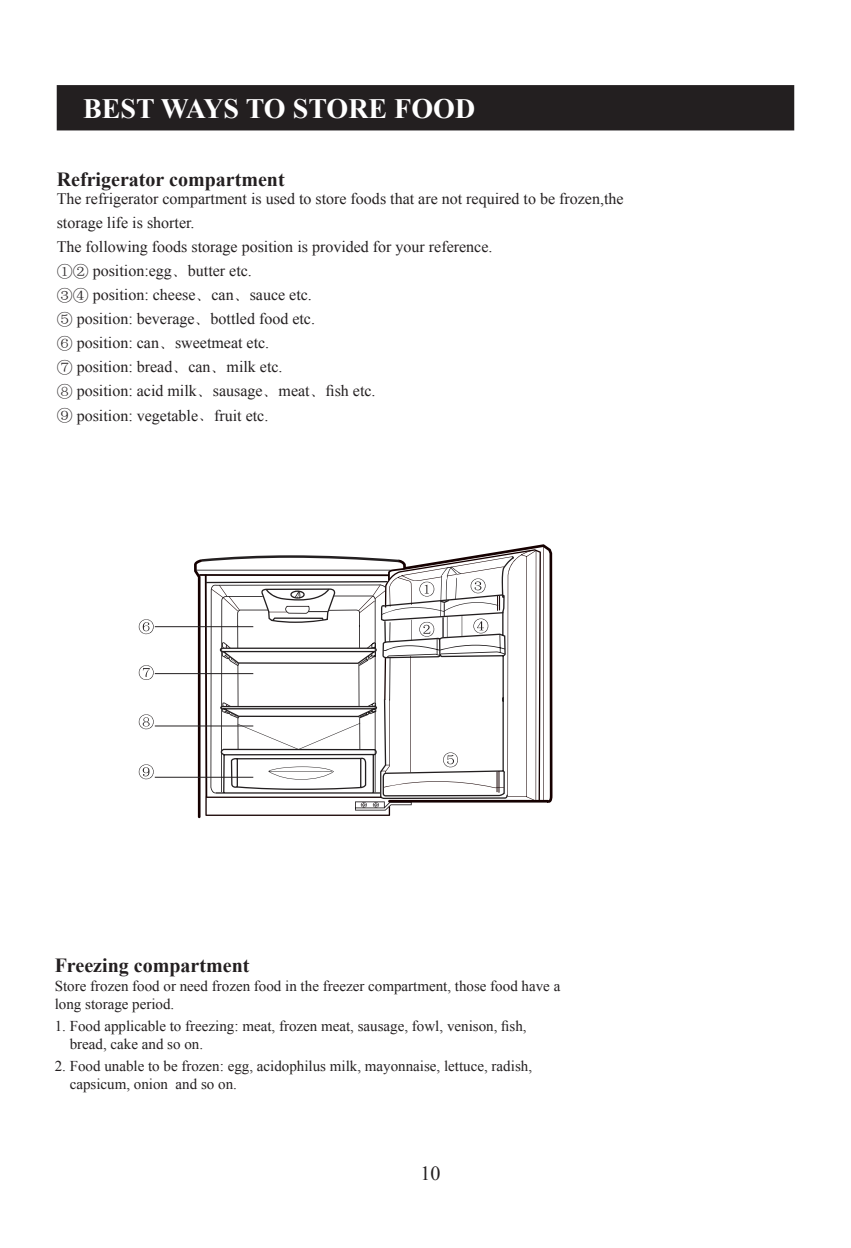
<style>
.page{position:relative;width:851px;height:1248px;background:#fff}
.page>*{position:absolute;margin:0;border:0;box-sizing:border-box;transform-origin:0 0}
.t1{font:700 28px "Times New Roman";color:#fff}
.t2{font:700 20px "Times New Roman";color:#231f20}
.t3{font:20px "Times New Roman";color:#231f20}
.t4{font:16px/24px "Times New Roman";color:#231f20}
.t5{font:15px/18px "Times New Roman";color:#231f20}
.s1{font-family:"Sim Sun"}
</style>
<div class="page">
<div style="left:57px;top:85px;width:737px;height:45px;background:#231f20"></div>
<svg style="left:139px;top:764px;width:15px;height:15px"></svg>
<hr style="left:155px;top:725px;width:98px;height:1px;background:#231f20;border-radius:50%">
<hr style="left:155px;top:776px;width:98px;height:1px;background:#231f20;border-radius:50%">
<svg style="left:139px;top:665px;width:15px;height:15px"></svg>
<svg style="left:139px;top:714px;width:15px;height:15px"></svg>
<hr style="left:155px;top:626px;width:98px;height:1px;background:#231f20;border-radius:50%">
<hr style="left:155px;top:673px;width:98px;height:1px;background:#231f20;border-radius:50%">
<svg style="left:139px;top:619px;width:15px;height:15px"></svg>
<svg style="left:194px;top:544px;width:358px;height:274px"></svg>
<h1 class="t1" style="left:83px;top:89px;width:393px">BEST WAYS TO STORE FOOD</h1>
<p class="t2" style="left:57px;top:165px;width:229px">Refrigerator compartment</p>
<p class="t4" style="left:57px;top:187px;width:568px">The refrigerator compartment is used to store foods that are not required to be frozen,the storage life is shorter.<br>The following foods storage position is provided for your reference.<br><span class="s1">①②</span> position:egg<span class="s1">﹑</span>butter etc.<br><span class="s1">③④</span> position: cheese<span class="s1">﹑</span>can<span class="s1">﹑</span>sauce etc.<br><span class="s1">⑤</span> position: beverage<span class="s1">﹑</span>bottled food etc.<br><span class="s1">⑥</span> position: can<span class="s1">﹑</span>sweetmeat etc.<br><span class="s1">⑦</span> position: bread<span class="s1">﹑</span>can<span class="s1">﹑</span>milk etc.<br><span class="s1">⑧</span> position: acid milk<span class="s1">﹑</span>sausage<span class="s1">﹑</span>meat<span class="s1">﹑</span>fish etc.<br><span class="s1">⑨</span> position: vegetable<span class="s1">﹑</span>fruit etc.</p>
<p class="t2" style="left:55px;top:951px;width:196px">Freezing compartment</p>
<p class="t5" style="left:55px;top:976px;width:507px">Store frozen food or need frozen food in the freezer compartment, those food have a long storage period.</p>
<p class="t5" style="left:70px;top:1016px;width:458px;text-indent:-15px">1. Food applicable to freezing: meat, frozen meat, sausage, fowl, venison, fish, bread, cake and so on.</p>
<p class="t5" style="left:70px;top:1056px;width:464px;text-indent:-15px">2. Food unable to be frozen: egg, acidophilus milk, mayonnaise, lettuce, radish, capsicum, onion and so on.</p>
<p class="t3" style="left:420px;top:1159px;width:21px">10</p>
</div>
